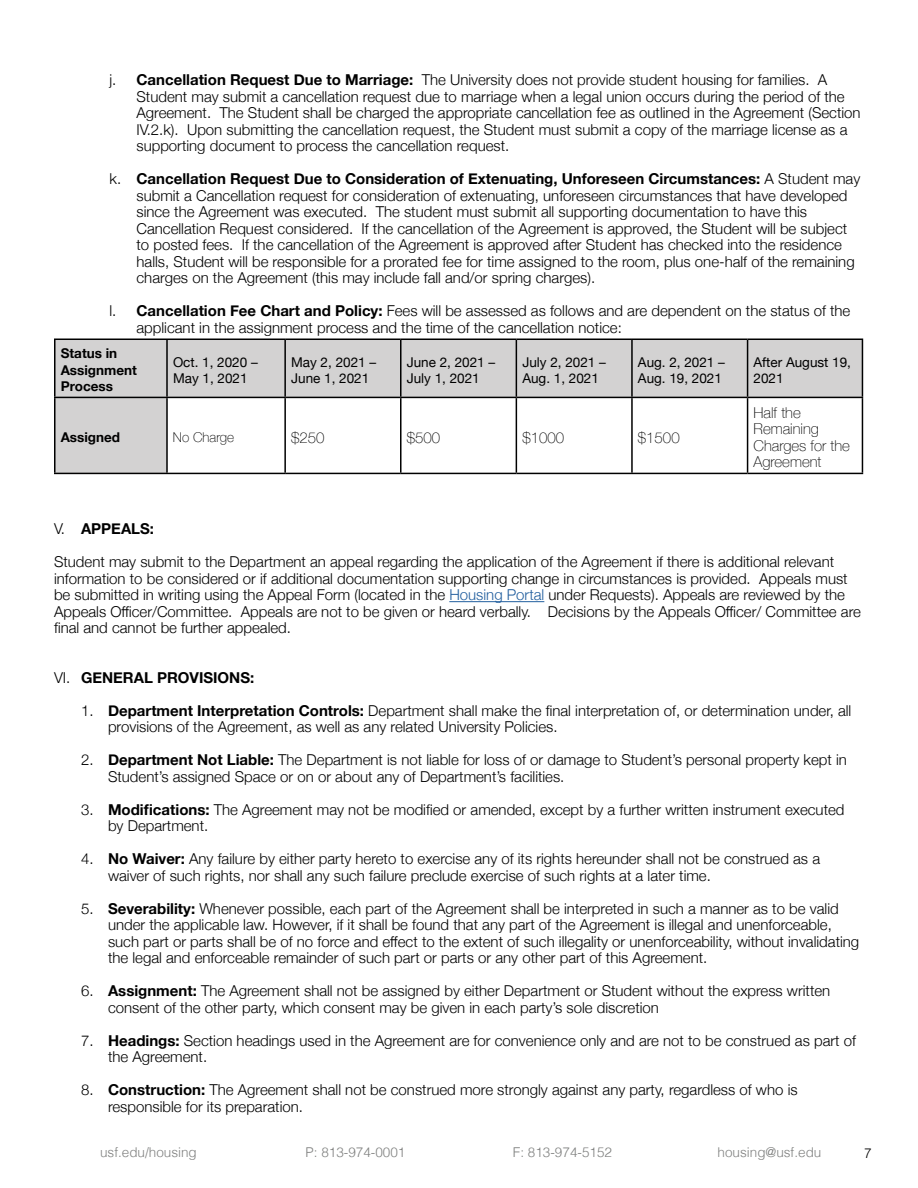
<style>
.page{position:relative;width:918px;height:1188px;background:#fff}
.page>*{position:absolute;margin:0;border:0;box-sizing:border-box;transform-origin:0 0}
.t1{font:300 15px/16.5px "Helvetica Neue";color:#000}
.t2{font:100 15px/16.5px "Helvetica Neue";color:#000}
.t3{font:700 15px "Helvetica Neue";color:#000}
.t4{font:13.5px/16.5px "Helvetica Neue";color:#000}
.t5{font:300 13.5px "Helvetica";color:#7f807f}
.t6{font:700 13.5px/16.5px "Helvetica Neue";color:#000}
.t7{font:100 13.5px "Helvetica Neue";color:#000}
.t8{font:300 13.5px "Helvetica";color:#000}
.s1{font-weight:700}
.s2{font-weight:300}
.s3{color:#215e9e}
</style>
<div class="page">
<hr style="left:449px;top:601px;width:95px;height:1px;background:#215e9e">
<svg style="left:56px;top:340px;width:806px;height:133px;fill:#d3d2d2"></svg>
<hr style="left:54px;top:339px;width:113px;height:1px;background:#000">
<hr style="left:54px;top:340px;width:2px;height:57px;background:#000">
<hr style="left:54px;top:397px;width:113px;height:1px;background:#000">
<hr style="left:167px;top:339px;width:118px;height:1px;background:#000">
<hr style="left:166px;top:340px;width:2px;height:57px;background:#000">
<hr style="left:167px;top:397px;width:118px;height:1px;background:#000">
<hr style="left:285px;top:339px;width:116px;height:1px;background:#000">
<hr style="left:284px;top:340px;width:2px;height:57px;background:#000">
<hr style="left:285px;top:397px;width:116px;height:1px;background:#000">
<hr style="left:516px;top:339px;width:116px;height:1px;background:#000">
<hr style="left:516px;top:397px;width:116px;height:1px;background:#000">
<hr style="left:632px;top:339px;width:116px;height:1px;background:#000">
<hr style="left:631px;top:340px;width:2px;height:57px;background:#000">
<hr style="left:632px;top:397px;width:116px;height:1px;background:#000">
<hr style="left:748px;top:339px;width:115px;height:1px;background:#000">
<hr style="left:747px;top:340px;width:1px;height:57px;background:#000">
<hr style="left:862px;top:340px;width:1px;height:57px;background:#000">
<hr style="left:748px;top:397px;width:115px;height:1px;background:#000">
<hr style="left:401px;top:339px;width:115px;height:1px;background:#000">
<hr style="left:400px;top:340px;width:2px;height:57px;background:#000">
<hr style="left:516px;top:340px;width:1px;height:57px;background:#000">
<hr style="left:401px;top:397px;width:115px;height:1px;background:#000">
<hr style="left:54px;top:398px;width:2px;height:75px;background:#000">
<hr style="left:166px;top:398px;width:2px;height:75px;background:#000">
<hr style="left:284px;top:398px;width:2px;height:75px;background:#000">
<hr style="left:400px;top:398px;width:2px;height:75px;background:#000">
<hr style="left:516px;top:398px;width:1px;height:75px;background:#000">
<hr style="left:631px;top:398px;width:2px;height:75px;background:#000">
<hr style="left:747px;top:398px;width:1px;height:75px;background:#000">
<hr style="left:862px;top:398px;width:1px;height:75px;background:#000">
<hr style="left:54px;top:473px;width:113px;height:1px;background:#000">
<hr style="left:167px;top:473px;width:118px;height:1px;background:#000">
<hr style="left:285px;top:473px;width:116px;height:1px;background:#000">
<hr style="left:401px;top:473px;width:115px;height:1px;background:#000">
<hr style="left:516px;top:473px;width:116px;height:1px;background:#000">
<hr style="left:632px;top:473px;width:116px;height:1px;background:#000">
<hr style="left:748px;top:473px;width:115px;height:1px;background:#000">
<p class="t1" style="left:136px;top:70px;width:726px;text-indent:-27px">j. <span class="s1">Cancellation Request Due to Marriage:</span> The University does not provide student housing for families. A Student may submit a cancellation request due to marriage when a legal union occurs during the period of the Agreement. The Student shall be charged the appropriate cancellation fee as outlined in the Agreement (Section IV.2.k). Upon submitting the cancellation request, the Student must submit a copy of the marriage license as a supporting document to process the cancellation request.</p>
<p class="t1" style="left:136px;top:169px;width:725px;text-indent:-27px">k. <span class="s1">Cancellation Request Due to Consideration of Extenuating, Unforeseen Circumstances:</span> A Student may submit a Cancellation request for consideration of extenuating, unforeseen circumstances that have developed since the Agreement was executed. The student must submit all supporting documentation to have this Cancellation Request considered. If the cancellation of the Agreement is approved, the Student will be subject to posted fees. If the cancellation of the Agreement is approved after Student has checked into the residence halls, Student will be responsible for a prorated fee for time assigned to the room, plus one-half of the remaining charges on the Agreement (this may include fall and/or spring charges).</p>
<p class="t1" style="left:136px;top:301px;width:715px;text-indent:-27px">l. <span class="s1">Cancellation Fee Chart and Policy:</span> Fees will be assessed as follows and are dependent on the status of the applicant in the assignment process and the time of the cancellation notice:</p>
<p class="t6" style="left:61px;top:346px;width:78px">Status in<br>Assignment<br>Process</p>
<p class="t4" style="left:173px;top:354px;width:86px">Oct. 1, 2020 –<br>May 1, 2021</p>
<p class="t4" style="left:291px;top:354px;width:87px">May 2, 2021 –<br>June 1, 2021</p>
<p class="t4" style="left:407px;top:354px;width:90px">June 2, 2021 –<br>July 1, 2021</p>
<p class="t4" style="left:522px;top:354px;width:85px">July 2, 2021 –<br>Aug. 1, 2021</p>
<p class="t4" style="left:638px;top:354px;width:89px">Aug. 2, 2021 –<br>Aug. 19, 2021</p>
<p class="t4" style="left:754px;top:354px;width:99px">After August 19,<br>2021</p>
<p class="t6" style="left:61px;top:429px;width:61px">Assigned</p>
<p class="t7" style="left:173px;top:427px;width:63px">No Charge</p>
<p class="t2" style="left:291px;top:428px;width:35px">$250</p>
<p class="t2" style="left:407px;top:428px;width:35px">$500</p>
<p class="t2" style="left:522px;top:428px;width:43px">$1000</p>
<p class="t2" style="left:638px;top:428px;width:43px">$1500</p>
<p class="t2" style="left:754px;top:404px;width:98px">Half the<br>Remaining<br>Charges for the<br>Agreement</p>
<p class="t3" style="left:54px;top:517px;width:102px"><span class="s2">V.</span> APPEALS:</p>
<p class="t1" style="left:54px;top:552px;width:808px">Student may submit to the Department an appeal regarding the application of the Agreement if there is additional relevant information to be considered or if additional documentation supporting change in circumstances is provided. Appeals must be submitted in writing using the Appeal Form (located in the <span class="s3">Housing Portal</span> under Requests). Appeals are reviewed by the Appeals Officer/Committee. Appeals are not to be given or heard verbally. Decisions by the Appeals Officer/ Committee are final and cannot be further appealed.</p>
<p class="t3" style="left:54px;top:666px;width:202px"><span class="s2">VI.</span> GENERAL PROVISIONS:</p>
<p class="t1" style="left:108px;top:701px;width:745px;text-indent:-27px">1. <span class="s1">Department Interpretation Controls:</span> Department shall make the final interpretation of, or determination under, all provisions of the Agreement, as well as any related University Policies.</p>
<p class="t1" style="left:108px;top:750px;width:740px;text-indent:-27px">2. <span class="s1">Department Not Liable:</span> The Department is not liable for loss of or damage to Student’s personal property kept in<br>Student’s assigned Space or on or about any of Department’s facilities.</p>
<p class="t1" style="left:108px;top:800px;width:738px;text-indent:-27px">3. <span class="s1">Modifications:</span> The Agreement may not be modified or amended, except by a further written instrument executed by Department.</p>
<p class="t1" style="left:108px;top:849px;width:714px;text-indent:-27px">4. <span class="s1">No Waiver:</span> Any failure by either party hereto to exercise any of its rights hereunder shall not be construed as a waiver of such rights, nor shall any such failure preclude exercise of such rights at a later time.</p>
<p class="t1" style="left:108px;top:899px;width:753px;text-indent:-27px">5. <span class="s1">Severability:</span> Whenever possible, each part of the Agreement shall be interpreted in such a manner as to be valid under the applicable law. However, if it shall be found that any part of the Agreement is illegal and unenforceable, such part or parts shall be of no force and effect to the extent of such illegality or unenforceability, without invalidating the legal and enforceable remainder of such part or parts or any other part of this Agreement.</p>
<p class="t1" style="left:108px;top:981px;width:724px;text-indent:-27px">6. <span class="s1">Assignment:</span> The Agreement shall not be assigned by either Department or Student without the express written consent of the other party, which consent may be given in each party’s sole discretion</p>
<p class="t1" style="left:108px;top:1031px;width:750px;text-indent:-27px">7. <span class="s1">Headings:</span> Section headings used in the Agreement are for convenience only and are not to be construed as part of the Agreement.</p>
<p class="t1" style="left:108px;top:1080px;width:691px;text-indent:-27px">8. <span class="s1">Construction:</span> The Agreement shall not be construed more strongly against any party, regardless of who is responsible for its preparation.</p>
<p class="t5" style="left:100px;top:1141px;width:98px">usf.edu/housing</p>
<p class="t5" style="left:306px;top:1141px;width:101px">P: 813-974-0001</p>
<p class="t5" style="left:513px;top:1141px;width:101px">F: 813-974-5152</p>
<p class="t5" style="left:718px;top:1141px;width:105px">housing@usf.edu</p>
<p class="t8" style="left:864px;top:1142px;width:9px">7</p>
</div>
